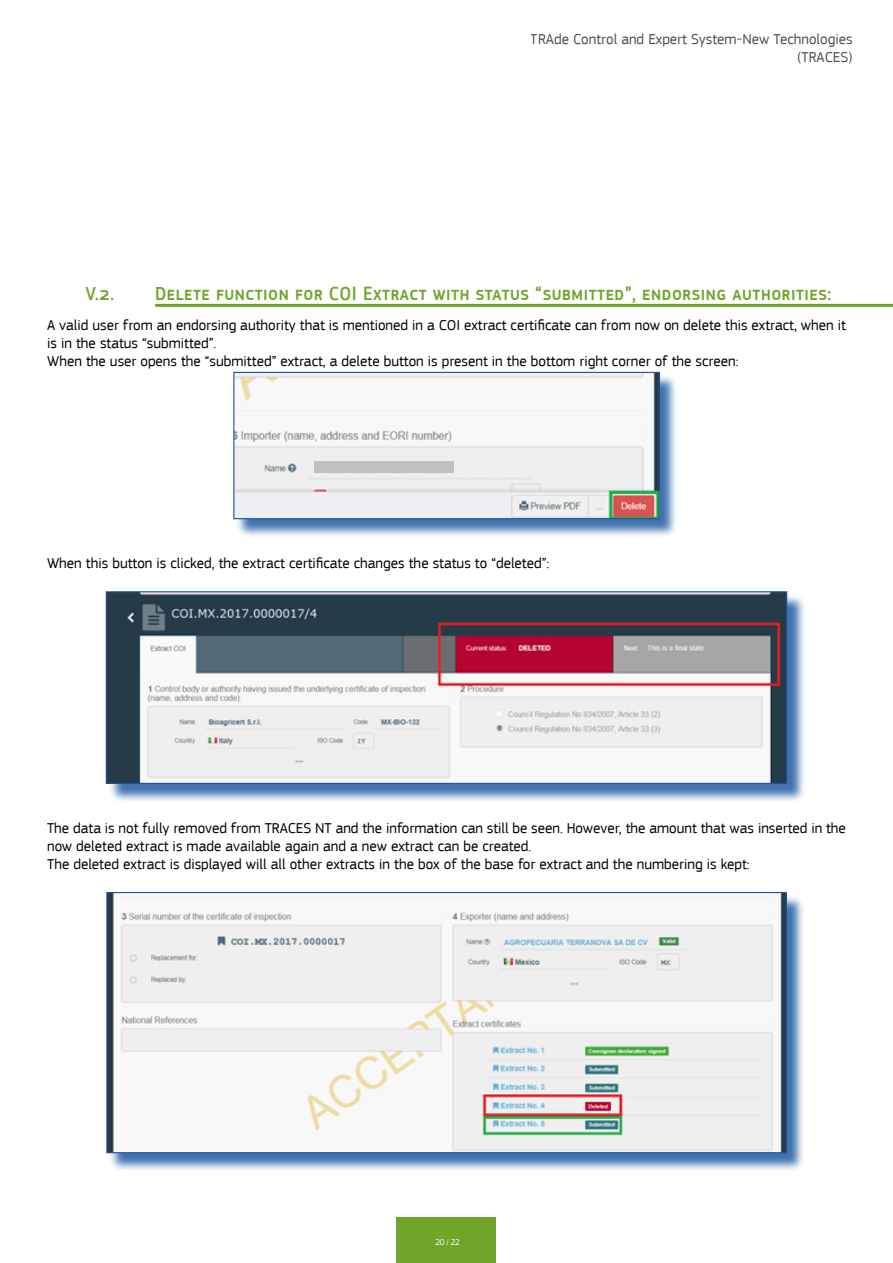
<style>
.page{position:relative;width:893px;height:1263px;background:#fff}
.page>*{position:absolute;margin:0;border:0;box-sizing:border-box;transform-origin:0 0}
.t1{font:500 19.8px "EC Square Sans Pro";letter-spacing:.03em;color:#6fa528;scale:.91 1}
.t2{font:15px/18px "EC Square Sans Pro";color:#000}
.t3{font:8.7px "EC Square Sans Pro";color:#fff}
</style>
<div class="page">
<div style="left:397px;top:1217px;width:99px;height:46px;background:#6fa528"></div>
<hr style="left:155px;top:304px;width:738px;height:3px;background:#6fa528">
<div style="left:235px;top:374px;width:443px;height:164px;background:#004494;opacity:.75"></div>
<img style="left:235px;top:374px;width:423px;height:143px">
<div style="left:233px;top:372px;width:427px;height:147px;border:1px solid #204ea0"></div>
<div style="left:108px;top:594px;width:698px;height:209px;background:#004494;opacity:.75"></div>
<img style="left:108px;top:593px;width:677px;height:189px">
<div style="left:106px;top:591px;width:681px;height:193px;border:1px solid #204ea0"></div>
<div style="left:108px;top:894px;width:697px;height:278px;background:#004494;opacity:.75"></div>
<img style="left:108px;top:894px;width:677px;height:257px">
<div style="left:106px;top:892px;width:681px;height:261px;border:1px solid #204ea0"></div>
<div style="left:315px;top:462px;width:139px;height:11px;background:#c0c0c0"></div>
<p class="t2" style="left:531px;top:30px;width:323px;text-align:right">TRAde Control and Expert System-New Technologies (TRACES)</p>
<h1 class="t1" style="left:85px;top:282px;width:33px">V.2.</h1>
<h1 class="t1" style="left:155px;top:282px;width:745px">Delete function for COI Extract with status “submitted”, endorsing authorities:</h1>
<p class="t2" style="left:47px;top:316px;width:800px">A valid user from an endorsing authority that is mentioned in a COI extract certificate can from now on delete this extract, when it is in the status “submitted”.<br>When the user opens the “submitted” extract, a delete button is present in the bottom right corner of the screen:</p>
<p class="t2" style="left:47px;top:554px;width:504px">When this button is clicked, the extract certificate changes the status to “deleted”:</p>
<p class="t2" style="left:47px;top:819px;width:800px">The data is not fully removed from TRACES NT and the information can still be seen. However, the amount that was inserted in the now deleted extract is made available again and a new extract can be created.<br>The deleted extract is displayed will all other extracts in the box of the base for extract and the numbering is kept:</p>
<p class="t3" style="left:435px;top:1237px;width:26px">20 / 22</p>
</div>
